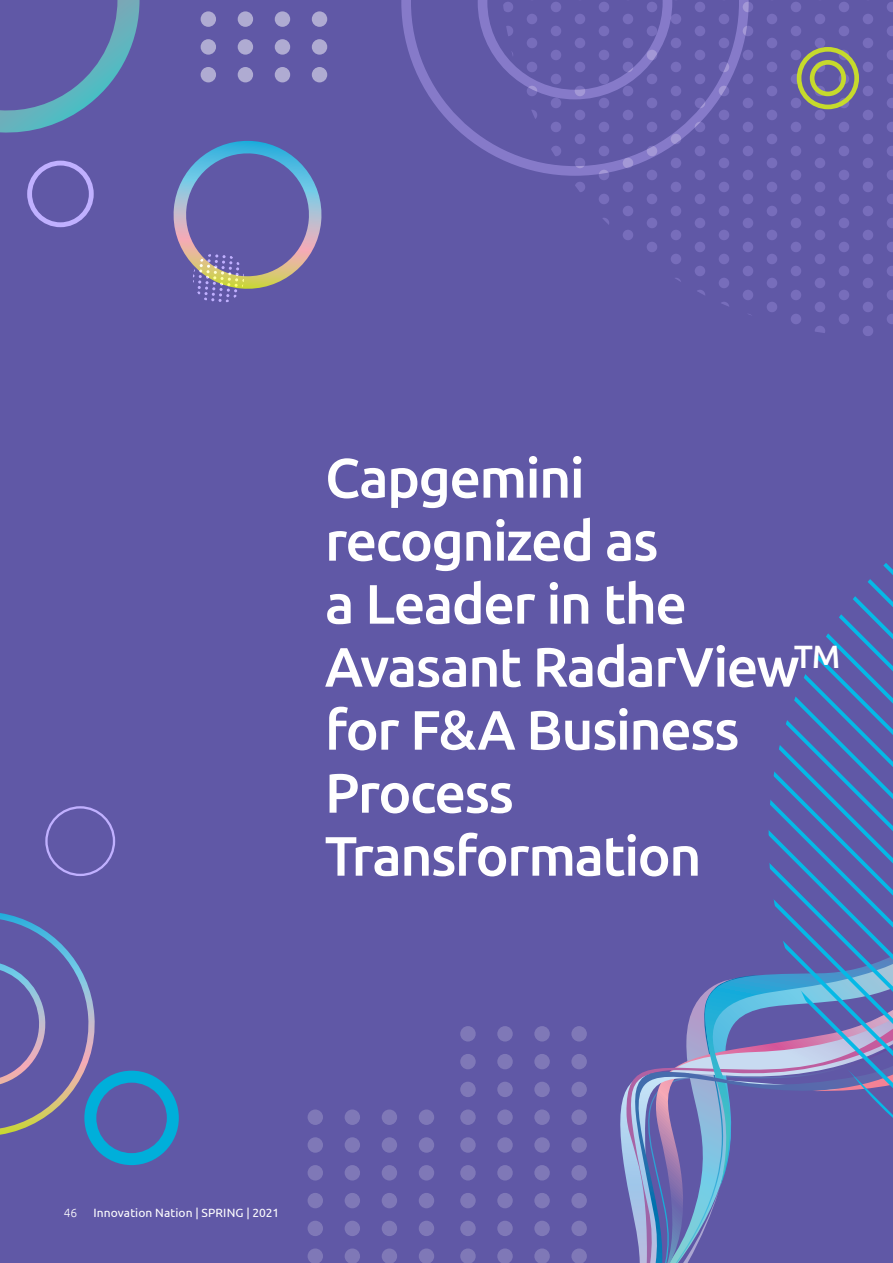
<style>
.page{position:relative;width:893px;height:1263px;background:#6058a6}
.page>*{position:absolute;margin:0;border:0;box-sizing:border-box;transform-origin:0 0}
.t1{font:500 55.5px/63px "Ubuntu";letter-spacing:-.03em;color:#fff}
.t2{font:12px "Ubuntu";letter-spacing:.01em;color:#fff}
.t3{font:300 12px "Ubuntu";color:#fff}
</style>
<div class="page">
<svg style="left:401px;top:0;width:100px;height:159px"></svg>
<svg style="left:501px;top:0;width:392px;height:336px"></svg>
<svg style="left:201px;top:11px;width:15px;height:16px"></svg>
<svg style="left:238px;top:11px;width:15px;height:16px"></svg>
<svg style="left:275px;top:11px;width:15px;height:16px"></svg>
<svg style="left:312px;top:11px;width:15px;height:16px"></svg>
<div style="left:201px;top:39px;width:15px;height:16px;background:#afabd2;border-radius:50%"></div>
<div style="left:238px;top:39px;width:15px;height:16px;background:#afabd2;border-radius:50%"></div>
<svg style="left:275px;top:39px;width:15px;height:16px"></svg>
<svg style="left:312px;top:39px;width:15px;height:16px"></svg>
<div style="left:201px;top:67px;width:15px;height:15px;background:#afabd2;border-radius:50%"></div>
<div style="left:238px;top:67px;width:15px;height:15px;background:#afabd2;border-radius:50%"></div>
<div style="left:275px;top:67px;width:15px;height:15px;background:#afabd2;border-radius:50%"></div>
<div style="left:312px;top:67px;width:15px;height:15px;background:#afabd2;border-radius:50%"></div>
<svg style="left:45px;top:806px;width:70px;height:70px"></svg>
<svg style="left:0;top:913px;width:179px;height:252px"></svg>
<svg style="left:620px;top:563px;width:273px;height:700px"></svg>
<svg style="left:0;top:0;width:140px;height:133px"></svg>
<svg style="left:27px;top:161px;width:67px;height:66px"></svg>
<div style="left:460px;top:1026px;width:16px;height:15px;background:#7f78b7;border-radius:50%"></div>
<div style="left:497px;top:1026px;width:16px;height:15px;background:#7f78b7;border-radius:50%"></div>
<div style="left:534px;top:1026px;width:16px;height:15px;background:#7f78b7;border-radius:50%"></div>
<div style="left:571px;top:1026px;width:16px;height:15px;background:#7f78b7;border-radius:50%"></div>
<div style="left:460px;top:1054px;width:16px;height:15px;background:#7f78b7;border-radius:50%"></div>
<div style="left:497px;top:1054px;width:16px;height:15px;background:#7f78b7;border-radius:50%"></div>
<div style="left:534px;top:1054px;width:16px;height:15px;background:#7f78b7;border-radius:50%"></div>
<div style="left:571px;top:1054px;width:16px;height:15px;background:#7f78b7;border-radius:50%"></div>
<div style="left:460px;top:1082px;width:16px;height:15px;background:#7f78b7;border-radius:50%"></div>
<div style="left:497px;top:1082px;width:16px;height:15px;background:#7f78b7;border-radius:50%"></div>
<div style="left:534px;top:1082px;width:16px;height:15px;background:#7f78b7;border-radius:50%"></div>
<div style="left:571px;top:1082px;width:16px;height:15px;background:#7f78b7;border-radius:50%"></div>
<svg style="left:460px;top:1109px;width:16px;height:16px"></svg>
<svg style="left:497px;top:1109px;width:16px;height:16px"></svg>
<svg style="left:534px;top:1109px;width:16px;height:16px"></svg>
<svg style="left:571px;top:1109px;width:16px;height:16px"></svg>
<svg style="left:460px;top:1137px;width:16px;height:16px"></svg>
<svg style="left:497px;top:1137px;width:16px;height:16px"></svg>
<svg style="left:534px;top:1137px;width:16px;height:16px"></svg>
<svg style="left:571px;top:1137px;width:16px;height:16px"></svg>
<div style="left:460px;top:1165px;width:16px;height:15px;background:#7f78b7;border-radius:50%"></div>
<div style="left:497px;top:1165px;width:16px;height:15px;background:#7f78b7;border-radius:50%"></div>
<div style="left:534px;top:1165px;width:16px;height:15px;background:#7f78b7;border-radius:50%"></div>
<div style="left:571px;top:1165px;width:16px;height:15px;background:#7f78b7;border-radius:50%"></div>
<div style="left:460px;top:1193px;width:16px;height:15px;background:#7f78b7;border-radius:50%"></div>
<div style="left:497px;top:1193px;width:16px;height:15px;background:#7f78b7;border-radius:50%"></div>
<div style="left:534px;top:1193px;width:16px;height:15px;background:#7f78b7;border-radius:50%"></div>
<div style="left:571px;top:1193px;width:16px;height:15px;background:#7f78b7;border-radius:50%"></div>
<div style="left:460px;top:1221px;width:16px;height:15px;background:#7f78b7;border-radius:50%"></div>
<div style="left:497px;top:1221px;width:16px;height:15px;background:#7f78b7;border-radius:50%"></div>
<div style="left:534px;top:1221px;width:16px;height:15px;background:#7f78b7;border-radius:50%"></div>
<div style="left:571px;top:1221px;width:16px;height:15px;background:#7f78b7;border-radius:50%"></div>
<svg style="left:460px;top:1248px;width:16px;height:15px"></svg>
<svg style="left:497px;top:1248px;width:16px;height:15px"></svg>
<svg style="left:534px;top:1248px;width:16px;height:15px"></svg>
<svg style="left:571px;top:1248px;width:16px;height:15px"></svg>
<div style="left:308px;top:1109px;width:15px;height:16px;background:#7f78b7;border-radius:50%"></div>
<div style="left:345px;top:1109px;width:15px;height:16px;background:#7f78b7;border-radius:50%"></div>
<div style="left:382px;top:1109px;width:15px;height:16px;background:#7f78b7;border-radius:50%"></div>
<div style="left:419px;top:1109px;width:15px;height:16px;background:#7f78b7;border-radius:50%"></div>
<div style="left:308px;top:1137px;width:15px;height:16px;background:#7f78b7;border-radius:50%"></div>
<div style="left:345px;top:1137px;width:15px;height:16px;background:#7f78b7;border-radius:50%"></div>
<div style="left:382px;top:1137px;width:15px;height:16px;background:#7f78b7;border-radius:50%"></div>
<div style="left:419px;top:1137px;width:15px;height:16px;background:#7f78b7;border-radius:50%"></div>
<div style="left:308px;top:1165px;width:15px;height:15px;background:#7f78b7;border-radius:50%"></div>
<div style="left:345px;top:1165px;width:15px;height:15px;background:#7f78b7;border-radius:50%"></div>
<div style="left:382px;top:1165px;width:15px;height:15px;background:#7f78b7;border-radius:50%"></div>
<div style="left:419px;top:1165px;width:15px;height:15px;background:#7f78b7;border-radius:50%"></div>
<div style="left:308px;top:1193px;width:15px;height:15px;background:#7f78b7;border-radius:50%"></div>
<div style="left:345px;top:1193px;width:15px;height:15px;background:#7f78b7;border-radius:50%"></div>
<div style="left:382px;top:1193px;width:15px;height:15px;background:#7f78b7;border-radius:50%"></div>
<div style="left:419px;top:1193px;width:15px;height:15px;background:#7f78b7;border-radius:50%"></div>
<div style="left:308px;top:1221px;width:15px;height:15px;background:#7f78b7;border-radius:50%"></div>
<div style="left:345px;top:1221px;width:15px;height:15px;background:#7f78b7;border-radius:50%"></div>
<div style="left:382px;top:1221px;width:15px;height:15px;background:#7f78b7;border-radius:50%"></div>
<div style="left:419px;top:1221px;width:15px;height:15px;background:#7f78b7;border-radius:50%"></div>
<svg style="left:308px;top:1248px;width:15px;height:15px"></svg>
<svg style="left:345px;top:1248px;width:15px;height:15px"></svg>
<svg style="left:382px;top:1248px;width:15px;height:15px"></svg>
<svg style="left:419px;top:1248px;width:15px;height:15px"></svg>
<svg style="left:795px;top:45px;width:65px;height:66px"></svg>
<svg style="left:173px;top:141px;width:149px;height:162px"></svg>
<p class="t1" style="left:325px;top:444px;width:517px">Capgemini recognized as<br>a Leader in the<br>Avasant RadarView<sup>TM </sup>for F&amp;A Business<br>Process<br>Transformation</p>
<p class="t3" style="left:64px;top:1205px;width:15px">46</p>
<p class="t2" style="left:94px;top:1205px;width:187px">Innovation Nation | SPRING | 2021</p>
</div>
